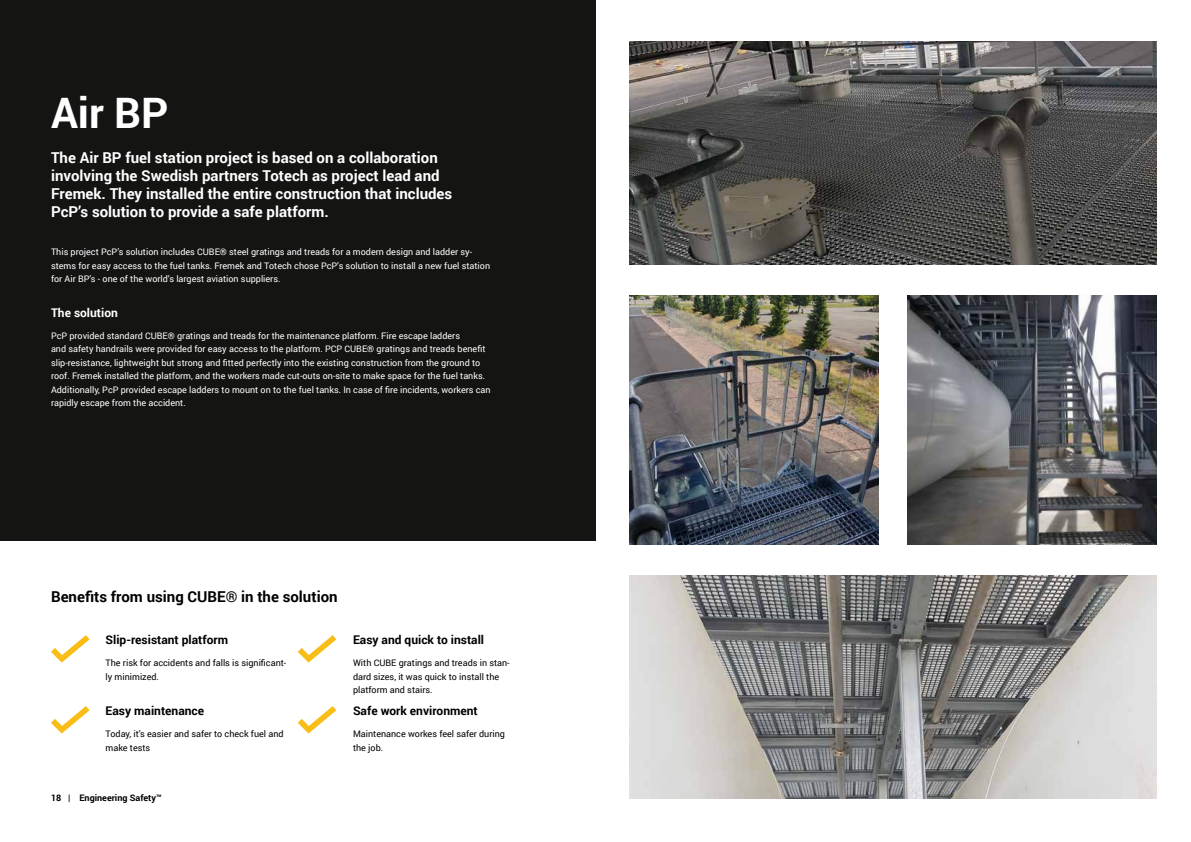
<style>
.page{position:relative;width:1191px;height:842px;background:#fff}
.page>*{position:absolute;margin:0;border:0;box-sizing:border-box;transform-origin:0 0}
.t1{font:700 42px "Roboto";color:#fff}
.t2{font:700 15px/18px "Roboto";color:#fff}
.t3{font:700 15px "Roboto";color:#000}
.t4{font:700 12px "Roboto";color:#000}
.t5{font:700 12px "Roboto";color:#fff}
.t6{font:9px/13.5px "Roboto";color:#fff}
.t7{font:9px/13.5px "Roboto";color:#000}
.t8{font:700 9px "Roboto";color:#000}
</style>
<div class="page">
<div style="left:0;top:0;width:595px;height:540px;background:#141413"></div>
<svg style="left:51px;top:635px;width:39px;height:28px"></svg>
<svg style="left:51px;top:706px;width:39px;height:27px"></svg>
<svg style="left:298px;top:635px;width:38px;height:28px"></svg>
<svg style="left:298px;top:706px;width:38px;height:27px"></svg>
<img style="left:629px;top:41px;width:528px;height:224px">
<img style="left:629px;top:575px;width:528px;height:224px">
<img style="left:629px;top:296px;width:249px;height:248px">
<img style="left:907px;top:296px;width:250px;height:248px">
<h1 class="t1" style="left:51px;top:84px;width:119px">Air BP</h1>
<h2 class="t2" style="left:51px;top:148px;width:403px">The Air BP fuel station project is based on a collaboration involving the Swedish partners Totech as project lead and Fremek. They installed the entire construction that includes PcP’s solution to provide a safe platform.</h2>
<p class="t6" style="left:51px;top:245px;width:440px">This project PcP’s solution includes CUBE® steel gratings and treads for a modern design and ladder sy&shy;stems for easy access to the fuel tanks. Fremek and Totech chose PcP’s solution to install a new fuel station for Air BP’s - one of the world’s largest aviation suppliers.</p>
<h3 class="t5" style="left:51px;top:304px;width:68px">The solution</h3>
<p class="t6" style="left:51px;top:328px;width:441px">PcP provided standard CUBE® gratings and treads for the maintenance platform. Fire escape ladders<br>and safety handrails were provided for easy access to the platform. PCP CUBE® gratings and treads benefit slip-resistance, lightweight but strong and fitted perfectly into the existing construction from the ground to roof. Fremek installed the platform, and the workers made cut-outs on-site to make space for the fuel tanks.<br>Additionally, PcP provided escape ladders to mount on to the fuel tanks. In case of fire incidents, workers can rapidly escape from the accident.</p>
<h2 class="t3" style="left:51px;top:586px;width:288px">Benefits from using CUBE® in the solution</h2>
<h3 class="t4" style="left:106px;top:631px;width:124px">Slip-resistant platform</h3>
<p class="t7" style="left:106px;top:656px;width:182px">The risk for accidents and falls is significant&shy;ly minimized.</p>
<h3 class="t4" style="left:106px;top:702px;width:100px">Easy maintenance</h3>
<p class="t7" style="left:106px;top:727px;width:179px">Today, it’s easier and safer to check fuel and make tests</p>
<h3 class="t4" style="left:353px;top:631px;width:133px">Easy and quick to install</h3>
<p class="t7" style="left:353px;top:656px;width:158px">With CUBE gratings and treads in stan&shy;dard sizes, it was quick to install the platform and stairs.</p>
<h3 class="t4" style="left:353px;top:702px;width:126px">Safe work environment</h3>
<p class="t7" style="left:353px;top:727px;width:153px">Maintenance workes feel safer during the job.</p>
<p class="t8" style="left:51px;top:792px;width:112px">18 | Engineering Safety™</p>
</div>
